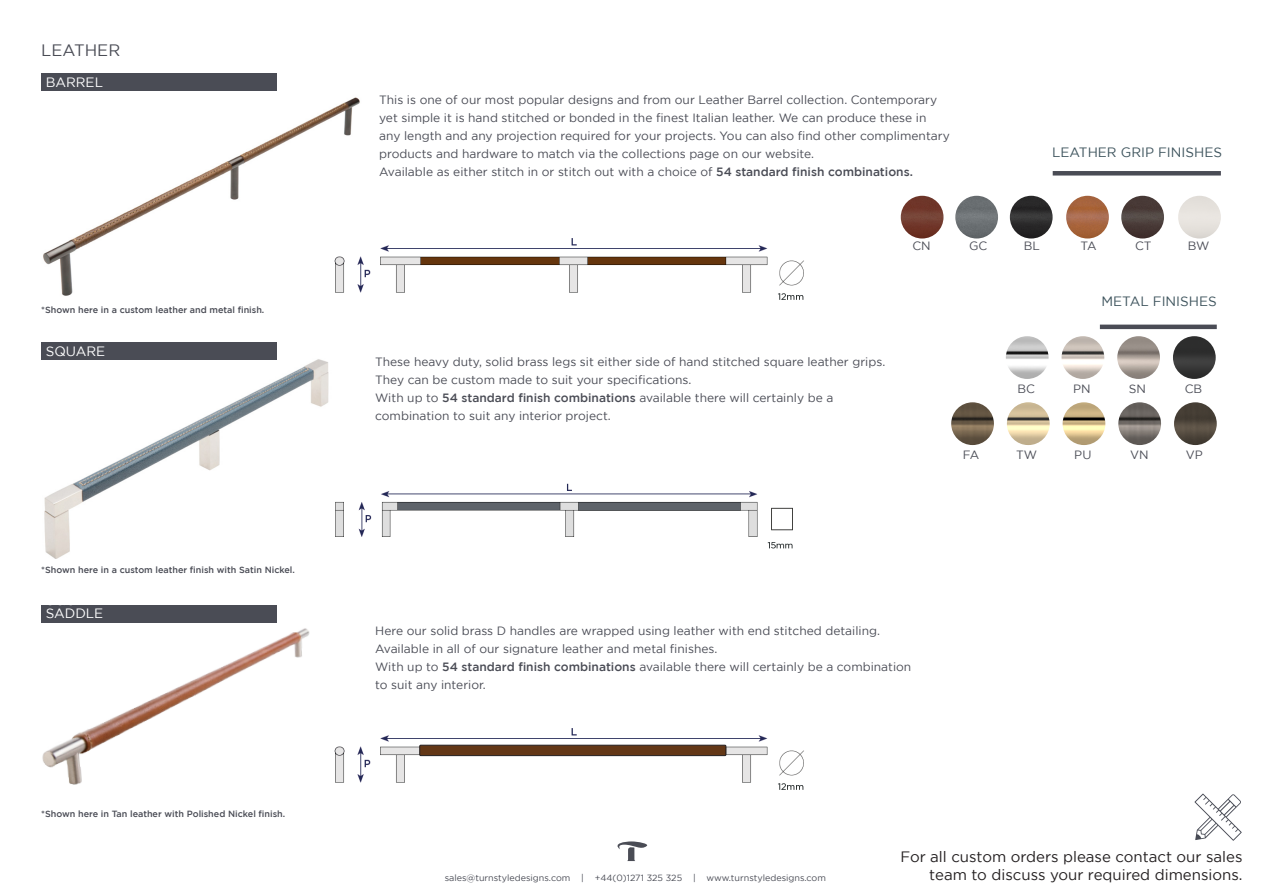
<style>
.page{position:relative;width:1263px;height:893px;background:#fff}
.page>*{position:absolute;margin:0;border:0;box-sizing:border-box;transform-origin:0 0}
.t1{font:16.5px "Gotham";color:#4a4c55}
.t2{font:15px "Gotham";color:#231f20}
.t3{font:13.5px "Gotham";color:#3e545d}
.t4{font:13.5px "Gotham";color:#fff}
.t5{font:12px/18px "Gotham";color:#4a4c55}
.t6{font:500 9px "Gotham";color:#4a4c55}
.t7{font:9px "Gotham";color:#4a4c55}
.s1{font-weight:500}
</style>
<div class="page">
<img style="left:41px;top:622px;width:269px;height:163px">
<img style="left:44px;top:359px;width:285px;height:199px">
<img style="left:43px;top:97px;width:317px;height:199px">
<div style="left:41px;top:74px;width:236px;height:17px;background:#4a4c55"></div>
<img style="left:326px;top:232px;width:478px;height:68px">
<div style="left:41px;top:343px;width:236px;height:17px;background:#4a4c55"></div>
<img style="left:326px;top:480px;width:467px;height:75px">
<div style="left:1053px;top:171px;width:168px;height:5px;background:#4a4c55"></div>
<div style="left:41px;top:605px;width:236px;height:17px;background:#4a4c55"></div>
<img style="left:334px;top:728px;width:470px;height:62px">
<img style="left:549px;top:744px;width:52px;height:46px">
<div style="left:420px;top:745px;width:306px;height:11px;background:#633716"></div>
<div style="left:419px;top:745px;width:307px;height:11px;border:1px solid #231f20"></div>
<svg style="left:1194px;top:793px;width:48px;height:48px"></svg>
<svg style="left:617px;top:841px;width:31px;height:20px"></svg>
<img style="left:1178px;top:196px;width:43px;height:43px;border-radius:21px">
<img style="left:1121px;top:196px;width:43px;height:43px;border-radius:21px">
<img style="left:1066px;top:196px;width:43px;height:43px;border-radius:21px">
<img style="left:1010px;top:196px;width:42px;height:43px;border-radius:21px">
<img style="left:955px;top:196px;width:43px;height:43px;border-radius:21px">
<img style="left:901px;top:196px;width:42px;height:43px;border-radius:21px">
<svg style="left:1168px;top:329px;width:49px;height:1px"></svg>
<img style="left:1006px;top:336px;width:42px;height:43px;border-radius:21px">
<img style="left:1061px;top:336px;width:43px;height:43px;border-radius:21px">
<img style="left:1117px;top:336px;width:43px;height:43px;border-radius:21px">
<img style="left:1173px;top:336px;width:43px;height:43px;border-radius:21px">
<img style="left:1174px;top:402px;width:43px;height:43px;border-radius:21px">
<img style="left:951px;top:402px;width:43px;height:43px;border-radius:21px">
<img style="left:1062px;top:402px;width:43px;height:43px;border-radius:21px">
<img style="left:1118px;top:402px;width:43px;height:43px;border-radius:21px">
<svg style="left:1007px;top:402px;width:43px;height:43px"></svg>
<hr style="left:1100px;top:325px;width:117px;height:4px;background:#4a4c55">
<p class="t1" style="left:41px;top:41px;width:81px">LEATHER</p>
<p class="t4" style="left:46px;top:74px;width:59px">BARREL</p>
<p class="t6" style="left:41px;top:304px;width:225px">*Shown here in a custom leather and metal finish.</p>
<p class="t4" style="left:46px;top:343px;width:61px">SQUARE</p>
<p class="t6" style="left:41px;top:565px;width:255px">*Shown here in a custom leather finish with Satin Nickel.</p>
<p class="t4" style="left:46px;top:606px;width:59px">SADDLE</p>
<p class="t6" style="left:41px;top:808px;width:245px">*Shown here in Tan leather with Polished Nickel finish.</p>
<p class="t5" style="left:379px;top:91px;width:572px">This is one of our most popular designs and from our Leather Barrel collection. Contemporary yet simple it is hand stitched or bonded in the finest Italian leather. We can produce these in any length and any projection required for your projects. You can also find other complimentary products and hardware to match via the collections page on our website.</p>
<p class="t5" style="left:379px;top:163px;width:535px">Available as either stitch in or stitch out with a choice of <span class="s1">54 standard finish combinations.</span></p>
<p class="t3" style="left:1052px;top:144px;width:172px">LEATHER GRIP FINISHES</p>
<p class="t5" style="left:912px;top:236px;width:20px">CN</p>
<p class="t5" style="left:969px;top:236px;width:20px">GC</p>
<p class="t5" style="left:1024px;top:236px;width:18px">BL</p>
<p class="t5" style="left:1080px;top:236px;width:18px">TA</p>
<p class="t5" style="left:1135px;top:236px;width:18px">CT</p>
<p class="t5" style="left:1188px;top:236px;width:23px">BW</p>
<p class="t5" style="left:375px;top:353px;width:512px">These heavy duty, solid brass legs sit either side of hand stitched square leather grips.</p>
<p class="t5" style="left:375px;top:371px;width:318px">They can be custom made to suit your specifications.</p>
<p class="t5" style="left:375px;top:389px;width:460px">With up to <span class="s1">54 standard finish combinations</span> available there will certainly be a</p>
<p class="t5" style="left:375px;top:407px;width:237px">combination to suit any interior project.</p>
<p class="t3" style="left:1101px;top:294px;width:117px">METAL FINISHES</p>
<p class="t5" style="left:1017px;top:379px;width:19px">BC</p>
<p class="t5" style="left:1073px;top:379px;width:19px">PN</p>
<p class="t5" style="left:1129px;top:379px;width:19px">SN</p>
<p class="t5" style="left:1185px;top:379px;width:19px">CB</p>
<p class="t5" style="left:963px;top:446px;width:18px">FA</p>
<p class="t5" style="left:1016px;top:446px;width:23px">TW</p>
<p class="t5" style="left:1074px;top:446px;width:19px">PU</p>
<p class="t5" style="left:1130px;top:446px;width:20px">VN</p>
<p class="t5" style="left:1186px;top:446px;width:19px">VP</p>
<p class="t5" style="left:375px;top:622px;width:506px">Here our solid brass D handles are wrapped using leather with end stitched detailing.</p>
<p class="t5" style="left:375px;top:640px;width:344px">Available in all of our signature leather and metal finishes.</p>
<p class="t5" style="left:375px;top:658px;width:538px">With up to <span class="s1">54 standard finish combinations</span> available there will certainly be a combination</p>
<p class="t5" style="left:375px;top:676px;width:112px">to suit any interior.</p>
<p class="t2" style="left:900px;top:848px;width:344px">For all custom orders please contact our sales</p>
<p class="t7" style="left:445px;top:872px;width:383px">sales@turnstyledesigns.com | +44(0)1271 325 325 | www.turnstyledesigns.com</p>
<p class="t2" style="left:929px;top:866px;width:315px">team to discuss your required dimensions.</p>
</div>
